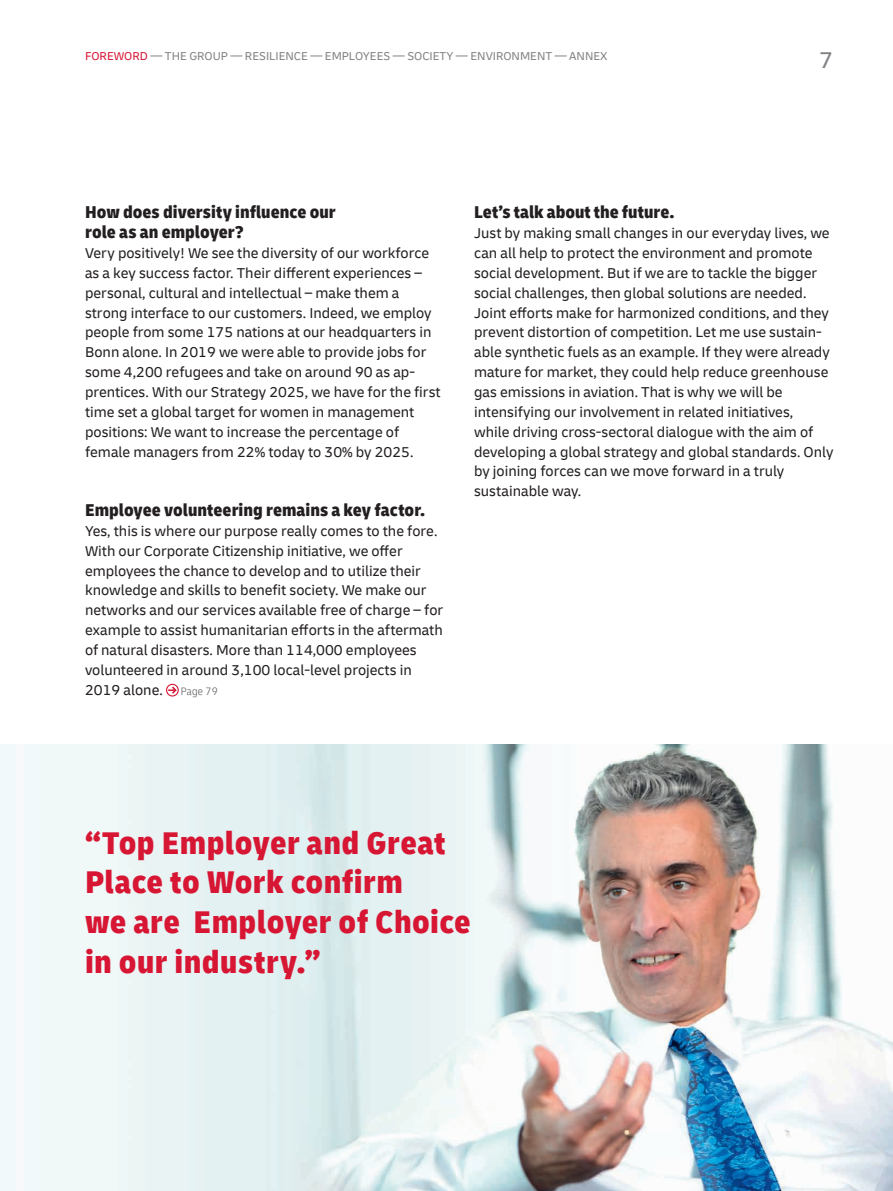
<style>
.page{position:relative;width:893px;height:1191px;background:#fff}
.page>*{position:absolute;margin:0;border:0;box-sizing:border-box;transform-origin:0 0}
.t1{font:900 condensed 33px/39.8px "Delivery";letter-spacing:.015em;color:#d71634}
.t2{font:24px "Delivery";color:#808285}
.t3{font:900 condensed 18px/19.8px "Delivery";color:#231f20}
.t4{font:15px/19.8px "Delivery";color:#231f20}
.t5{font:12px "Delivery";color:#808285}
.s1{color:#d71634}
.s2{font-weight:300;font-stretch:condensed;font-size:11.25px;color:#57585a}
</style>
<div class="page">
<img style="left:0;top:744px;width:893px;height:447px">
<div style="left:166px;top:684px;width:13px;height:12px;border:1px solid #d71634;border-radius:50%"></div>
<svg style="left:168px;top:686px;width:9px;height:8px"></svg>
<p class="t5" style="left:85px;top:49px;width:524px"><span class="s1">FOREWORD</span> — THE GROUP — RESILIENCE — EMPLOYEES — SOCIETY — ENVIRONMENT — ANNEX</p>
<h2 class="t2" style="left:819px;top:45px;width:16px">7</h2>
<p class="t3" style="left:85px;top:203px;width:252px">How does diversity influence our role as an employer?</p>
<p class="t4" style="left:85px;top:243px;width:357px">Very positively! We see the diversity of our workforce as a key success factor. Their different experiences – personal, cultural and intellectual – make them a strong interface to our customers. Indeed, we employ people from some 175 nations at our headquarters in Bonn alone. In 2019 we were able to provide jobs for some 4,200 refugees and take on around 90 as ap&shy;prentices. With our Strategy 2025, we have for the first time set a global target for women in management positions: We want to increase the percentage of female managers from 22% today to 30% by 2025.</p>
<p class="t3" style="left:85px;top:500px;width:342px">Employee volunteering remains a key factor.</p>
<p class="t4" style="left:85px;top:521px;width:360px">Yes, this is where our purpose really comes to the fore.<br>With our Corporate Citizenship initiative, we offer employees the chance to develop and to utilize their knowledge and skills to benefit society. We make our networks and our services available free of charge – for example to assist humanitarian efforts in the aftermath of natural disasters. More than 114,000 employees volunteered in around 3,100 local-level projects in 2019 alone. <span class="s2">Page 79</span></p>
<p class="t3" style="left:474px;top:203px;width:202px">Let’s talk about the future.</p>
<p class="t4" style="left:474px;top:223px;width:361px">Just by making small changes in our everyday lives, we can all help to protect the environment and promote social development. But if we are to tackle the bigger social challenges, then global solutions are needed.<br>Joint efforts make for harmonized conditions, and they prevent distortion of competition. Let me use sustain&shy;able synthetic fuels as an example. If they were already mature for market, they could help reduce greenhouse gas emissions in aviation. That is why we will be intensifying our involvement in related initiatives,<br>while -driving cross-sectoral dialogue with the aim of developing a global strategy and global standards. Only by joining forces can we move forward in a truly sustainable way.</p>
<h1 class="t1" style="left:85px;top:823px;width:387px">“Top Employer and Great<br>Place to Work confirm<br>we are Employer of Choice in our industry.”</h1>
</div>
